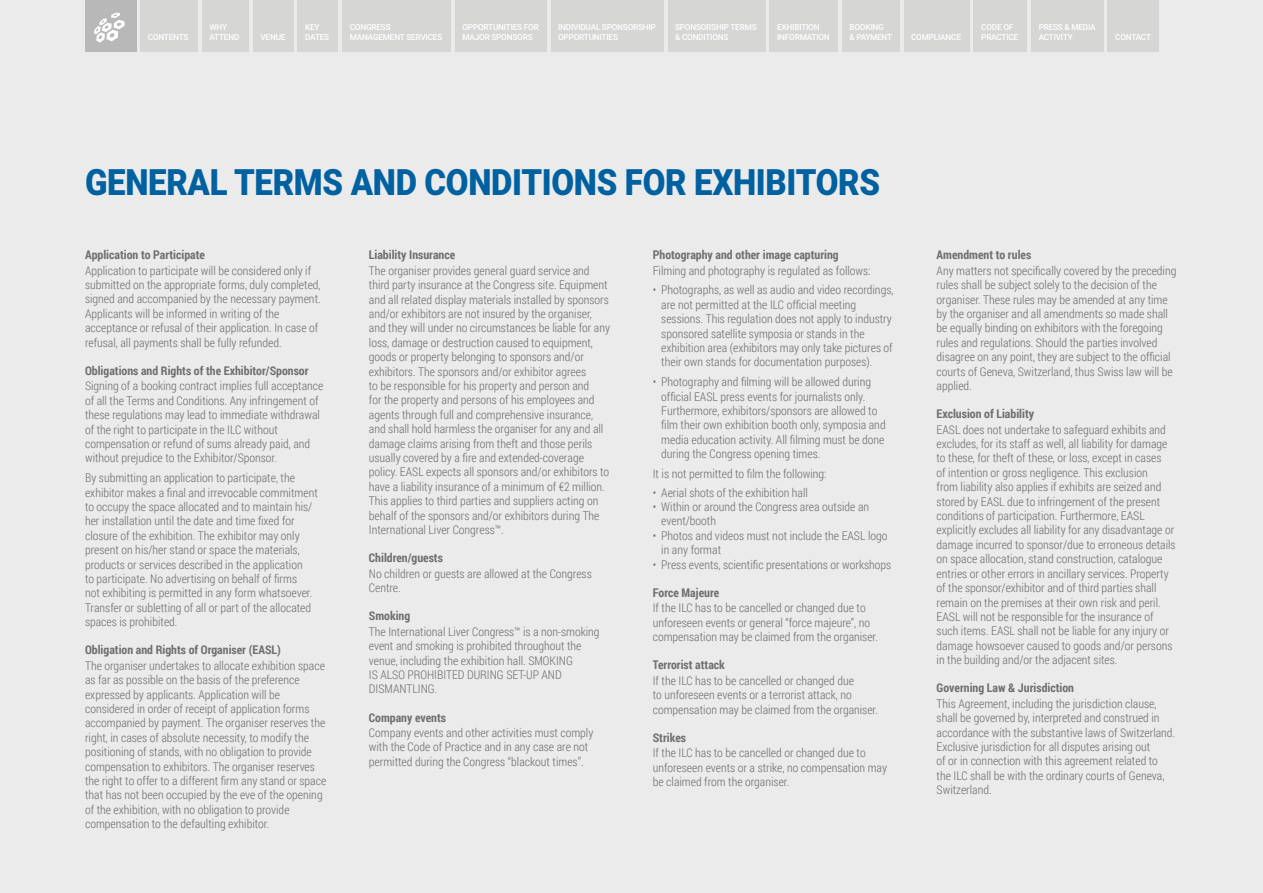
<style>
.page{position:relative;width:1263px;height:893px;background:#ebebeb}
.page>*{position:absolute;margin:0;border:0;box-sizing:border-box;transform-origin:0 0}
.t1{font:900 36.3px "Roboto";letter-spacing:-.01em;color:#0061a1;scale:.91 1}
.t2{font:300 12px/14.4px "Roboto Condensed";color:#706f6f}
.t3{font:700 12px "Roboto Condensed";color:#706f6f}
.t4{font:500 8.25px/9.9px "Roboto";letter-spacing:-.025em;color:#fff}
</style>
<div class="page">
<div style="left:551px;top:0;width:112px;height:51px;background:#d6d6d5"></div>
<div style="left:668px;top:0;width:97px;height:51px;background:#d6d6d5"></div>
<div style="left:842px;top:0;width:57px;height:51px;background:#d6d6d5"></div>
<div style="left:904px;top:0;width:65px;height:51px;background:#d6d6d5"></div>
<div style="left:974px;top:0;width:53px;height:51px;background:#d6d6d5"></div>
<div style="left:1031px;top:0;width:72px;height:51px;background:#d6d6d5"></div>
<div style="left:1108px;top:0;width:51px;height:51px;background:#d6d6d5"></div>
<div style="left:140px;top:0;width:58px;height:51px;background:#d6d6d5"></div>
<div style="left:202px;top:0;width:47px;height:51px;background:#d6d6d5"></div>
<div style="left:253px;top:0;width:40px;height:51px;background:#d6d6d5"></div>
<div style="left:298px;top:0;width:40px;height:51px;background:#d6d6d5"></div>
<div style="left:342px;top:0;width:109px;height:51px;background:#d6d6d5"></div>
<div style="left:455px;top:0;width:91px;height:51px;background:#d6d6d5"></div>
<div style="left:770px;top:0;width:68px;height:51px;background:#d6d6d5"></div>
<div style="left:85px;top:0;width:51px;height:51px;background:#b9b8b8"></div>
<svg style="left:94px;top:13px;width:31px;height:30px"></svg>
<p class="t4" style="left:209px;top:22px;width:31px">WHY<br>ATTEND</p>
<p class="t4" style="left:260px;top:32px;width:27px">VENUE</p>
<p class="t4" style="left:305px;top:22px;width:26px">KEY<br>DATES</p>
<p class="t4" style="left:350px;top:22px;width:94px">CONGRESS<br>MANAGEMENT SERVICES</p>
<p class="t4" style="left:462px;top:22px;width:78px">OPPORTUNITIES FOR<br>MAJOR SPONSORS</p>
<p class="t4" style="left:777px;top:22px;width:54px">EXHIBITION<br>INFORMATION</p>
<p class="t4" style="left:558px;top:22px;width:99px">INDIVIDUAL SPONSORSHIP<br>OPPORTUNITIES</p>
<p class="t4" style="left:675px;top:22px;width:83px">SPONSORSHIP TERMS &amp; CONDITIONS</p>
<p class="t4" style="left:849px;top:22px;width:44px">BOOKING<br>&amp; PAYMENT</p>
<p class="t4" style="left:911px;top:32px;width:51px">COMPLIANCE</p>
<p class="t4" style="left:981px;top:22px;width:39px">CODE OF<br>PRACTICE</p>
<p class="t4" style="left:1039px;top:22px;width:59px">PRESS &amp; MEDIA</p>
<p class="t4" style="left:148px;top:32px;width:42px">CONTENTS</p>
<p class="t4" style="left:1039px;top:32px;width:36px">ACTIVITY</p>
<p class="t4" style="left:1115px;top:32px;width:37px">CONTACT</p>
<h1 class="t1" style="left:85px;top:156px;width:875px">GENERAL TERMS AND CONDITIONS FOR EXHIBITORS</h1>
<p class="t3" style="left:85px;top:246px;width:121px">Application to Participate</p>
<p class="t2" style="left:85px;top:263px;width:237px">Application to participate will be considered only if submitted on the appropriate forms, duly completed, signed and accompanied by the necessary payment.<br>Applicants will be informed in writing of the acceptance or refusal of their application. In case of refusal, all payments shall be fully refunded.</p>
<p class="t3" style="left:85px;top:362px;width:225px">Obligations and Rights of the Exhibitor/Sponsor</p>
<p class="t2" style="left:85px;top:378px;width:240px">Signing of a booking contract implies full acceptance of all the Terms and Conditions. Any infringement of these regulations may lead to immediate withdrawal of the right to participate in the ILC without compensation or refund of sums already paid, and without prejudice to the Exhibitor/Sponsor.</p>
<p class="t2" style="left:85px;top:470px;width:234px">By submitting an application to participate, the exhibitor makes a final and irrevocable commitment to occupy the space allocated and to maintain his/ her installation until the date and time fixed for closure of the exhibition. The exhibitor may only present on his/her stand or space the materials, products or services described in the application<br>to participate. No advertising on behalf of firms<br>not exhibiting is permitted in any form whatsoever.<br>Transfer or subletting of all or part of the allocated spaces is prohibited.</p>
<p class="t3" style="left:85px;top:642px;width:197px">Obligation and Rights of Organiser (EASL)</p>
<p class="t2" style="left:85px;top:658px;width:243px">The organiser undertakes to allocate exhibition space as far as possible on the basis of the preference expressed by applicants. Application will be considered in order of receipt of application forms accompanied by payment. The organiser reserves the right, in cases of absolute necessity, to modify the positioning of stands, with no obligation to provide compensation to exhibitors. The organiser reserves the right to offer to a different firm any stand or space that has not been occupied by the eve of the opening of the exhibition, with no obligation to provide compensation to the defaulting exhibitor.</p>
<p class="t3" style="left:369px;top:246px;width:88px">Liability Insurance</p>
<p class="t2" style="left:369px;top:263px;width:243px">The organiser provides general guard service and third party insurance at the Congress site. Equipment and all related display materials installed by sponsors and/or exhibitors are not insured by the organiser, and they will under no circumstances be liable for any loss, damage or destruction caused to equipment, goods or property belonging to sponsors and/or exhibitors. The sponsors and/or exhibitor agrees<br>to be responsible for his property and person and<br>for the property and persons of his employees and agents through full and comprehensive insurance, and shall hold harmless the organiser for any and all damage claims arising from theft and those perils usually covered by a fire and extended-coverage policy. EASL expects all sponsors and/or exhibitors to have a liability insurance of a minimum of €2 million.<br>This applies to third parties and suppliers acting on behalf of the sponsors and/or exhibitors during The International Liver Congress™.</p>
<p class="t3" style="left:369px;top:549px;width:76px">Children/guests</p>
<p class="t2" style="left:369px;top:566px;width:224px">No children or guests are allowed at the Congress<br>Centre.</p>
<p class="t3" style="left:369px;top:607px;width:43px">Smoking</p>
<p class="t2" style="left:369px;top:624px;width:232px">The International Liver Congress™ is a non-smoking event and smoking is prohibited throughout the venue, including the exhibition hall. SMOKING<br>IS ALSO PROHIBITED DURING SET-UP AND DISMANTLING.</p>
<p class="t3" style="left:369px;top:709px;width:79px">Company events</p>
<p class="t2" style="left:369px;top:725px;width:226px">Company events and other activities must comply with the Code of Practice and in any case are not permitted during the Congress “blackout times”.</p>
<p class="t3" style="left:653px;top:247px;width:187px">Photography and other image capturing</p>
<p class="t2" style="left:653px;top:263px;width:219px">Filming and photography is regulated as follows:</p>
<p class="t2" style="left:661px;top:283px;width:234px;text-indent:-9px">• Photographs, as well as audio and video recordings, are not permitted at the ILC official meeting sessions. This regulation does not apply to industry sponsored satellite symposia or stands in the exhibition area (exhibitors may only take pictures of their own stands for documentation purposes).</p>
<p class="t2" style="left:661px;top:374px;width:226px;text-indent:-9px">• Photography and filming will be allowed during official EASL press events for journalists only.<br>Furthermore, exhibitors/sponsors are allowed to film their own exhibition booth only, symposia and media education activity. All filming must be done during the Congress opening times.</p>
<p class="t2" style="left:653px;top:466px;width:175px">It is not permitted to film the following:</p>
<p class="t2" style="left:653px;top:485px;width:157px">• Aerial shots of the exhibition hall</p>
<p class="t2" style="left:661px;top:499px;width:209px;text-indent:-9px">• Within or around the Congress area outside an event/booth</p>
<p class="t2" style="left:661px;top:528px;width:228px;text-indent:-9px">• Photos and videos must not include the EASL logo in any format</p>
<p class="t2" style="left:653px;top:557px;width:240px">• Press events, scientific presentations or workshops</p>
<p class="t3" style="left:653px;top:584px;width:68px">Force Majeure</p>
<p class="t2" style="left:653px;top:600px;width:227px">If the ILC has to be cancelled or changed due to unforeseen events or general “force majeure”, no compensation may be claimed from the organiser.</p>
<p class="t3" style="left:653px;top:657px;width:74px">Terrorist attack</p>
<p class="t2" style="left:653px;top:673px;width:227px">If the ILC has to be cancelled or changed due<br>to unforeseen events or a terrorist attack, no compensation may be claimed from the organiser.</p>
<p class="t3" style="left:653px;top:729px;width:35px">Strikes</p>
<p class="t2" style="left:653px;top:745px;width:236px">If the ILC has to be cancelled or changed due to unforeseen events or a strike, no compensation may be claimed from the organiser.</p>
<p class="t3" style="left:937px;top:247px;width:96px">Amendment to rules</p>
<p class="t2" style="left:937px;top:263px;width:241px">Any matters not specifically covered by the preceding rules shall be subject solely to the decision of the organiser. These rules may be amended at any time by the organiser and all amendments so made shall be equally binding on exhibitors with the foregoing rules and regulations. Should the parties involved disagree on any point, they are subject to the official courts of Geneva, Switzerland, thus Swiss law will be applied.</p>
<p class="t3" style="left:937px;top:405px;width:99px">Exclusion of Liability</p>
<p class="t2" style="left:937px;top:422px;width:241px">EASL does not undertake to safeguard exhibits and excludes, for its staff as well, all liability for damage to these, for theft of these, or loss, except in cases<br>of intention or gross negligence. This exclusion<br>from liability also applies if exhibits are seized and stored by EASL due to infringement of the present conditions of participation. Furthermore, EASL explicitly excludes all liability for any disadvantage or damage incurred to sponsor/due to erroneous details on space allocation, stand construction, catalogue entries or other errors in ancillary services. Property of the sponsor/exhibitor and of third parties shall remain on the premises at their own risk and peril.<br>EASL will not be responsible for the insurance of such items. EASL shall not be liable for any injury or damage howsoever caused to goods and/or persons in the building and/or the adjacent sites.</p>
<p class="t3" style="left:937px;top:680px;width:139px">Governing Law &amp; Jurisdiction</p>
<p class="t2" style="left:937px;top:696px;width:240px">This Agreement, including the jurisdiction clause, shall be governed by, interpreted and construed in accordance with the substantive laws of Switzerland.<br>Exclusive jurisdiction for all disputes arising out<br>of or in connection with this agreement related to the ILC shall be with the ordinary courts of Geneva, Switzerland.</p>
</div>
